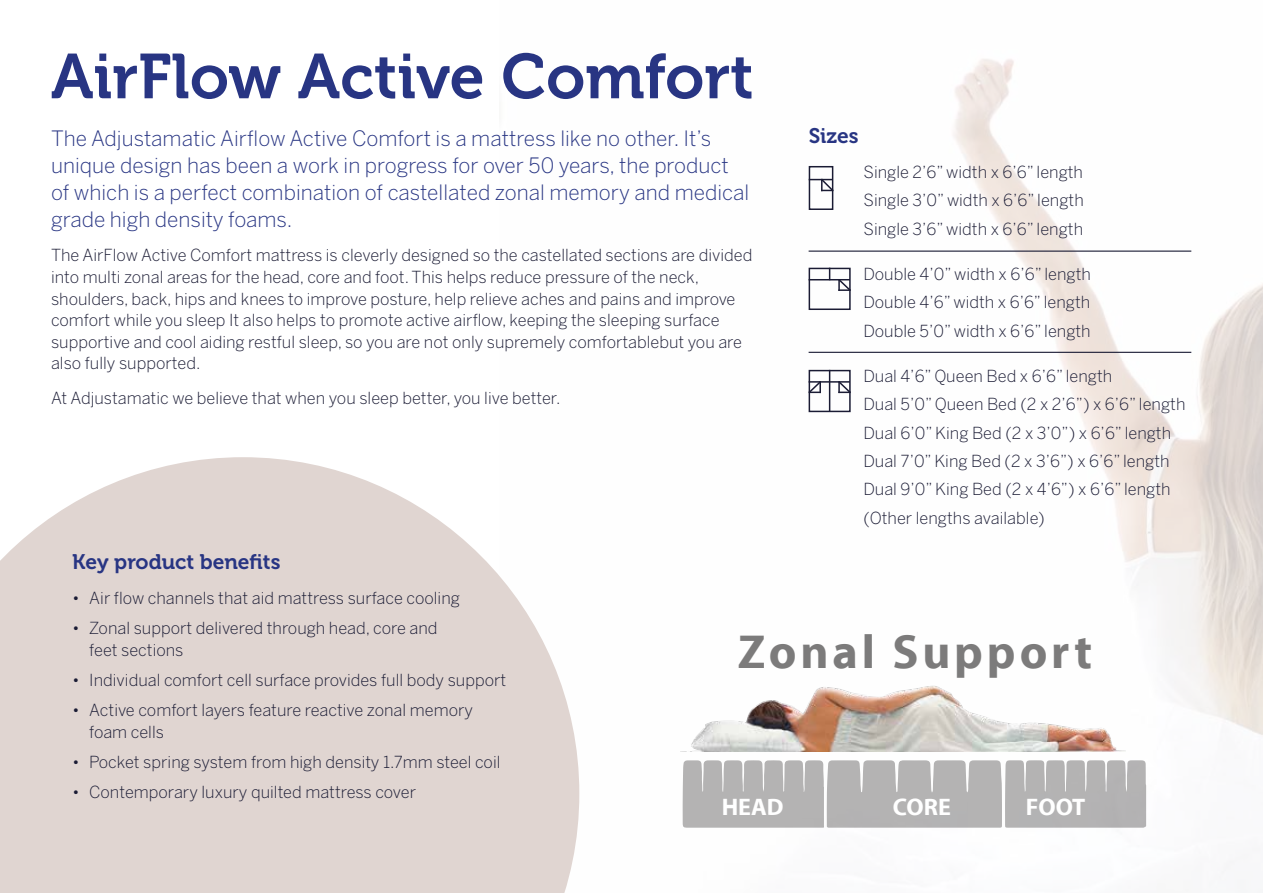
<style>
.page{position:relative;width:1263px;height:893px;background:#fff}
.page>*{position:absolute;margin:0;border:0;box-sizing:border-box;transform-origin:0 0}
.t1{font:63px "Museo 700";color:#283583}
.t2{font:700 48.15px "Myriad Pro";letter-spacing:.08em;color:#7c7b7b}
.t3{font:700 24px "Myriad Pro";color:#fff}
.t4{font:300 21px/27px "Benton Sans";color:#283583}
.t5{font:21px "Museo 700";color:#283583}
.t6{font:300 16.5px/28.3px "Benton Sans";color:#1a1b34}
</style>
<div class="page">
<img style="left:579px;top:59px;width:684px;height:767px">
<svg style="left:0;top:457px;width:579px;height:436px;fill:#e0d5d1"></svg>
<img style="left:680px;top:674px;width:446px;height:77px">
<svg style="left:683px;top:760px;width:463px;height:68px"></svg>
<div style="left:809px;top:166px;width:24px;height:44px;border:2px solid #1a1b34"></div>
<svg style="left:809px;top:177px;width:26px;height:16px"></svg>
<div style="left:809px;top:268px;width:42px;height:42px;border:2px solid #1a1b34"></div>
<hr style="left:809px;top:279px;width:41px;height:1px;background:#1a1b34">
<svg style="left:837px;top:277px;width:15px;height:15px"></svg>
<div style="left:809px;top:370px;width:42px;height:42px;border:2px solid #1a1b34"></div>
<hr style="left:809px;top:381px;width:41px;height:2px;background:#1a1b34">
<svg style="left:837px;top:380px;width:15px;height:15px"></svg>
<svg style="left:807px;top:380px;width:15px;height:15px"></svg>
<hr style="left:829px;top:370px;width:1px;height:42px;background:#1a1b34">
<hr style="left:809px;top:251px;width:382px;height:1px;background:#1a1b34">
<hr style="left:809px;top:352px;width:382px;height:1px;background:#1a1b34">
<h1 class="t1" style="left:51px;top:41px;width:704px">AirFlow Active Comfort</h1>
<p class="t4" style="left:51px;top:125px;width:700px">The Adjustamatic Airflow Active Comfort is a mattress like no other. It’s unique design has been a work in progress for over 50 years, the product of which is a perfect combination of castellated zonal memory and medical grade high density foams.</p>
<p class="t6" style="left:51px;top:244px;width:703px;line-height:21.6px">The AirFlow Active Comfort mattress is cleverly designed so the castellated sections are divided into multi zonal areas for the head, core and foot. This helps reduce pressure of the neck, shoulders, back, hips and knees to improve posture, help relieve aches and pains and improve comfort while you sleep It also helps to promote active airflow, keeping the sleeping surface supportive and cool aiding restful sleep, so you are not only supremely comfortablebut you are also fully supported.</p>
<p class="t6" style="left:51px;top:383px;width:511px">At Adjustamatic we believe that when you sleep better, you live better.</p>
<p class="t5" style="left:72px;top:550px;width:210px">Key product benefits</p>
<p class="t5" style="left:809px;top:124px;width:51px">Sizes</p>
<p class="t6" style="left:863px;top:158px;width:222px;text-align:justify">Single 2’6” width x 6’6” length Single 3’0” width x 6’6” length Single 3’6” width x 6’6” length</p>
<p class="t6" style="left:863px;top:260px;width:229px;text-align:justify">Double 4’0” width x 6’6” length Double 4’6” width x 6’6” length Double 5’0” width x 6’6” length</p>
<p class="t6" style="left:863px;top:362px;width:323px">Dual 4’6” Queen Bed x 6’6” length<br>Dual 5’0” Queen Bed (2 x 2’6”) x 6’6” length Dual 6’0” King Bed (2 x 3’0”) x 6’6” length Dual 7’0” King Bed (2 x 3’6”) x 6’6” length Dual 9’0” King Bed (2 x 4’6”) x 6’6” length (Other lengths available)</p>
<p class="t6" style="left:72px;top:584px;width:389px">• Air flow channels that aid mattress surface cooling</p>
<p class="t6" style="left:89px;top:617px;width:350px;line-height:21.6px;text-indent:-17px">• Zonal support delivered through head, core and feet sections</p>
<p class="t6" style="left:72px;top:666px;width:435px">• Individual comfort cell surface provides full body support</p>
<p class="t6" style="left:89px;top:699px;width:385px;line-height:21.6px;text-indent:-17px">• Active comfort layers feature reactive zonal memory foam cells</p>
<p class="t6" style="left:72px;top:747px;width:430px">• Pocket spring system from high density 1.7mm steel coil</p>
<p class="t6" style="left:72px;top:777px;width:345px">• Contemporary luxury quilted mattress cover</p>
<h2 class="t2" style="left:738px;top:620px;width:356px">Zonal Support</h2>
<h3 class="t3" style="left:722px;top:791px;width:63px">HEAD</h3>
<h3 class="t3" style="left:893px;top:791px;width:59px">CORE</h3>
<h3 class="t3" style="left:1026px;top:791px;width:61px">FOOT</h3>
</div>
